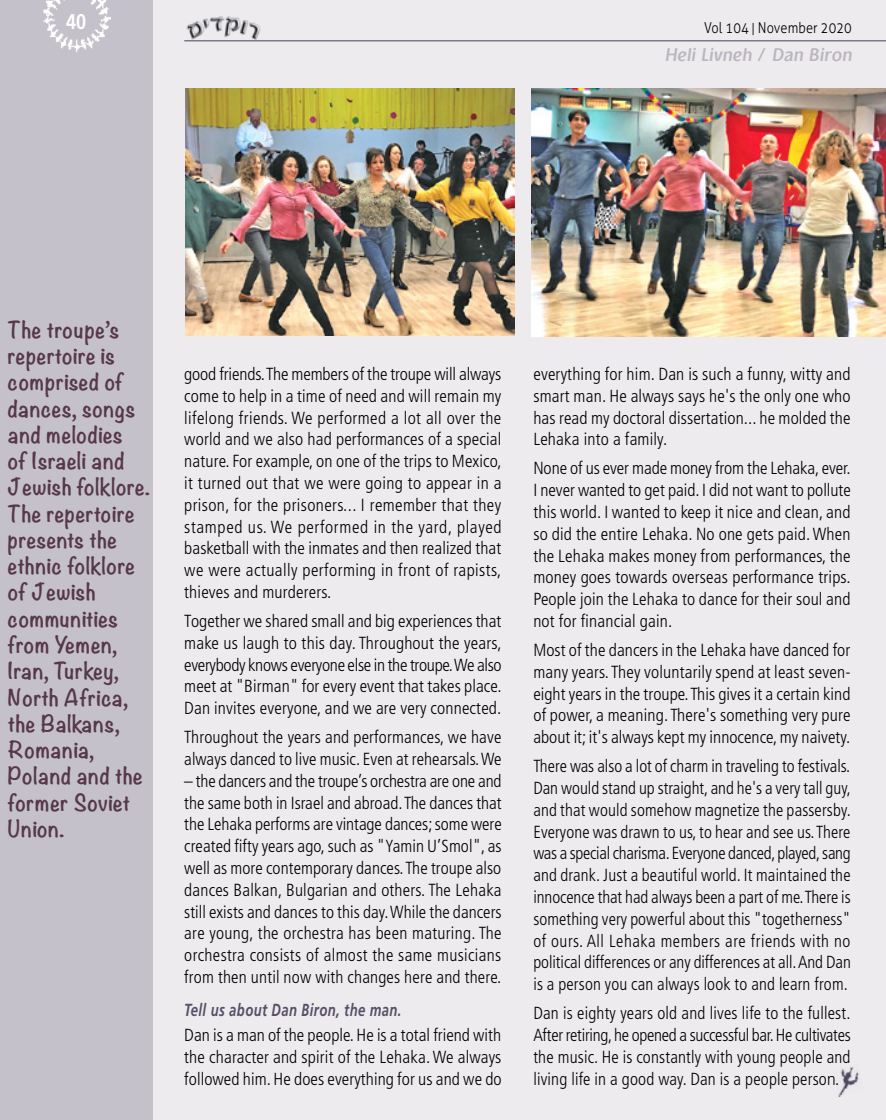
<style>
.page{position:relative;width:886px;height:1120px;background:#edebee}
.page>*{position:absolute;margin:0;border:0;box-sizing:border-box;transform-origin:0 0}
.t1{font:700 21.25px "Frutiger";color:#fff;scale:.85 1}
.sidebar_eng{font:700 20.88px/26.2px "Noteworthy";letter-spacing:.03em;color:#573847}
.author_eng{font:700 18.75px "Typogarph";color:#bcb6c0;scale:.9 1}
.text_frut{font:300 condensed 17.5px/21.8px "Frutiger";letter-spacing:.01em;color:#000;text-align:justify}
.quest_eng{font:italic 700 17.5px "Frutiger";letter-spacing:.03em;color:#584f68;scale:.75 1}
.t2{font:300 15px "Aller";letter-spacing:.01em;color:#000;scale:.85 1}
.s1{font-family:"Fb David New";font-weight:700}
</style>
<div class="page">
<img style="left:186px;top:16px;width:75px;height:24px">
<div style="left:0;top:0;width:152px;height:1120px;background:#c4c1ca"></div>
<img style="left:43px;top:0;width:68px;height:52px">
<hr style="left:184px;top:40px;width:702px;height:1px;background:#67647d">
<img style="left:532px;top:89px;width:354px;height:247px">
<img style="left:185px;top:89px;width:330px;height:247px">
<img style="left:838px;top:1067px;width:21px;height:30px">
<p class="t1" style="left:66px;top:9px;width:25px">40</p>
<p class="t2" style="left:704px;top:19px;width:175px">Vol 104 <span class="s1">|</span> November 2020</p>
<p class="author_eng" style="left:665px;top:42px;width:213px">Heli Livneh / Dan Biron</p>
<p class="sidebar_eng" style="left:8px;top:316px;width:144px">The troupe’s repertoire is comprised of dances, songs and melodies<br>of Israeli and<br>Jewish folklore.<br>The repertoire presents the ethnic folklore of Jewish communities from Yemen,<br>Iran, Turkey,<br>North Africa, the Balkans,<br>Romania,<br>Poland and the former Soviet<br>Union.</p>
<p class="text_frut" style="left:184px;top:363px;width:319px">good friends. The members of the troupe will always come to help in a time of need and will remain my lifelong friends. We performed a lot all over the world and we also had performances of a special nature. For example, on one of the trips to Mexico, it turned out that we were going to appear in a prison, for the prisoners... I remember that they stamped us. We performed in the yard, played basketball with the inmates and then realized that we were actually performing in front of rapists, thieves and murderers.</p>
<p class="text_frut" style="left:184px;top:610px;width:319px">Together we shared small and big experiences that make us laugh to this day. Throughout the years, everybody knows everyone else in the troupe. We also meet at "Birman" for every event that takes place.<br>Dan invites everyone, and we are very connected.</p>
<p class="text_frut" style="left:184px;top:726px;width:319px">Throughout the years and performances, we have always danced to live music. Even at rehearsals. We</p>
<p class="text_frut" style="left:184px;top:770px;width:319px">– the dancers and the troupe’s orchestra are one and the same both in Israel and abroad. The dances that the Lehaka performs are vintage dances; some were created fifty years ago, such as "Yamin U’Smol", as well as more contemporary dances. The troupe also dances Balkan, Bulgarian and others. The Lehaka still exists and dances to this day. While the dancers are young, the orchestra has been maturing. The orchestra consists of almost the same musicians from then until now with changes here and there.</p>
<p class="quest_eng" style="left:184px;top:999px;width:291px">Tell us about Dan Biron, the man.</p>
<p class="text_frut" style="left:184px;top:1024px;width:319px">Dan is a man of the people. He is a total friend with the character and spirit of the Lehaka. We always followed him. He does everything for us and we do</p>
<p class="text_frut" style="left:533px;top:363px;width:319px">everything for him. Dan is such a funny, witty and smart man. He always says he's the only one who has read my doctoral dissertation... he molded the Lehaka into a family.</p>
<p class="text_frut" style="left:533px;top:457px;width:319px">None of us ever made money from the Lehaka, ever.<br>I never wanted to get paid. I did not want to pollute this world. I wanted to keep it nice and clean, and so did the entire Lehaka. No one gets paid. When the Lehaka makes money from performances, the money goes towards overseas performance trips.<br>People join the Lehaka to dance for their soul and not for financial gain.</p>
<p class="text_frut" style="left:533px;top:639px;width:319px">Most of the dancers in the Lehaka have danced for many years. They voluntarily spend at least seven&shy;eight years in the troupe. This gives it a certain kind of power, a meaning. There's something very pure about it; it's always kept my innocence, my naivety.</p>
<p class="text_frut" style="left:533px;top:755px;width:319px">There was also a lot of charm in traveling to festivals.<br>Dan would stand up straight, and he's a very tall guy, and that would somehow magnetize the passersby.<br>Everyone was drawn to us, to hear and see us. There was a special charisma. Everyone danced, played, sang and drank. Just a beautiful world. It maintained the innocence that had always been a part of me. There is something very powerful about this "togetherness" of ours. All Lehaka members are friends with no political differences or any differences at all. And Dan is a person you can always look to and learn from.</p>
<p class="text_frut" style="left:533px;top:1002px;width:319px">Dan is eighty years old and lives life to the fullest.<br>After retiring, he opened a successful bar. He cultivates the music. He is constantly with young people and living life in a good way. Dan is a people person.</p>
</div>
